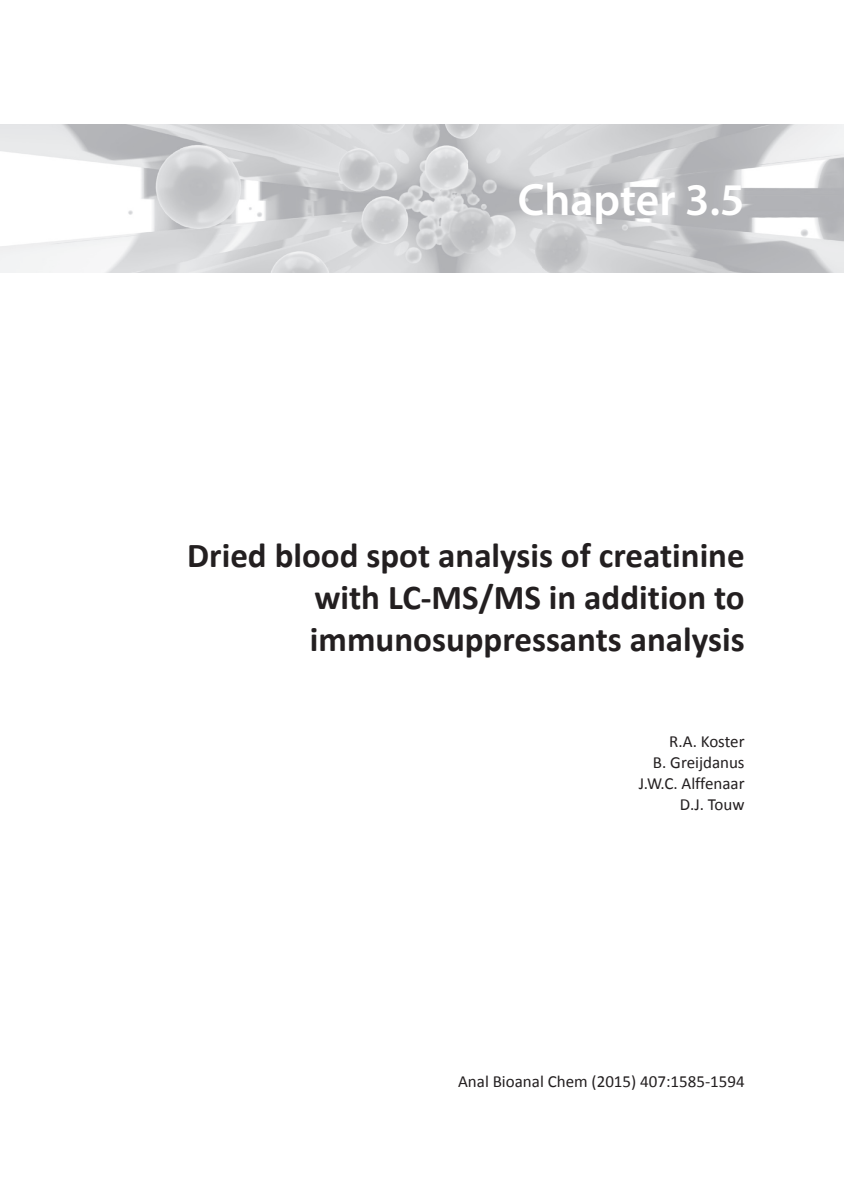
<style>
.page{position:relative;width:844px;height:1191px;background:#fff}
.page>*{position:absolute;margin:0;border:0;box-sizing:border-box;transform-origin:0 0}
.t1{font:600 45.5px "Myriad Pro";color:#fff}
.t2{font:700 35px/42px "Calibri";color:#231f20;text-align:justify}
.t3{font:16.97px/21px "Calibri";color:#231f20;text-align:right}
</style>
<div class="page">
<img style="left:0;top:124px;width:843px;height:149px">
<h1 class="t1" style="left:517px;top:171px;width:228px">Chapter 3.5</h1>
<p class="t2" style="left:310px;top:534px;width:436px;text-indent:-123px">Dried blood spot analysis of creatinine with Lc-Ms/Ms in addition to immunosuppressants analysis</p>
<p class="t3" style="left:638px;top:730px;width:107px">R.A. Koster<br>B. Greijdanus<br>J.W.C. Alffenaar<br>D.J. Touw</p>
<p class="t3" style="left:458px;top:1070px;width:288px">Anal Bioanal Chem (2015) 407:1585-1594</p>
</div>
